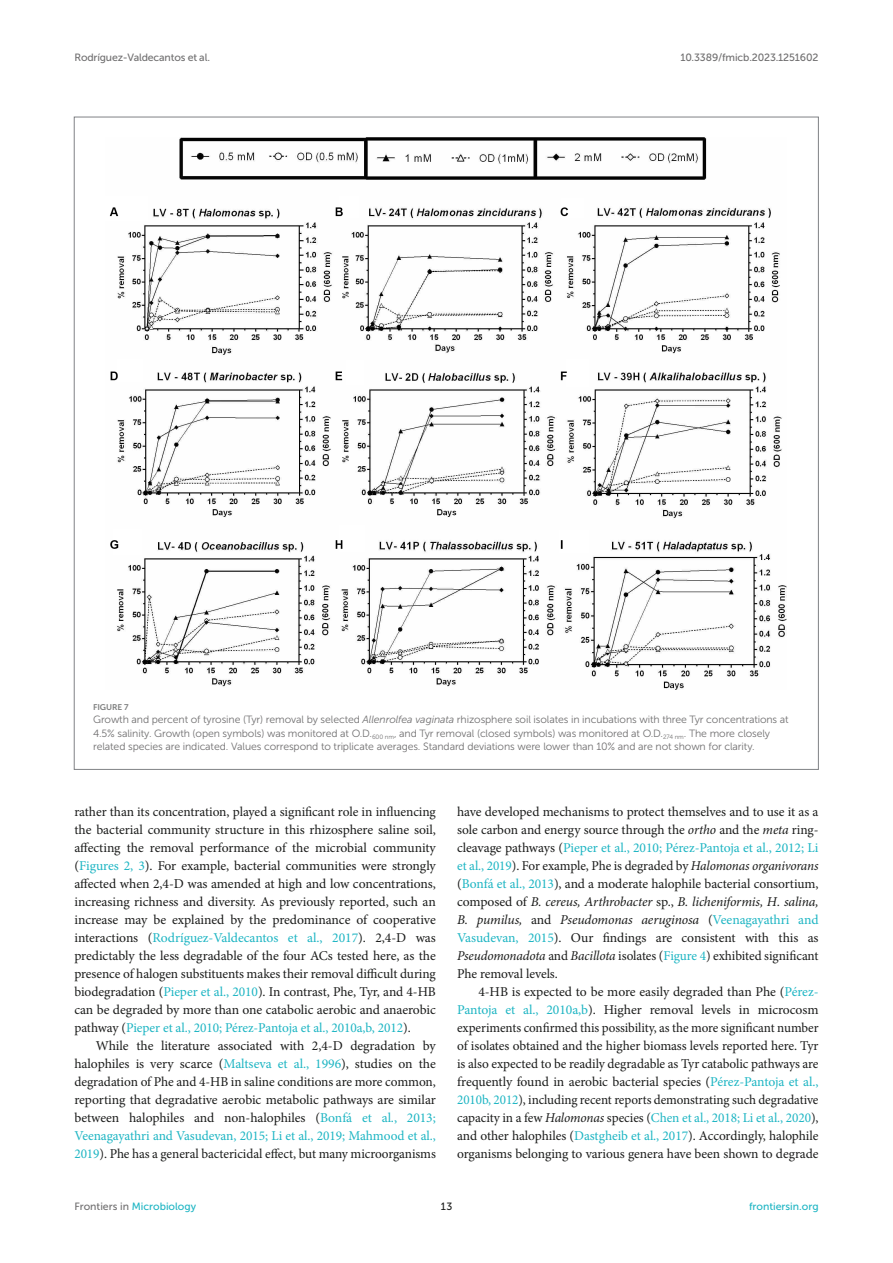
<style>
.page{position:relative;width:893px;height:1263px;background:#fff}
.page>*{position:absolute;margin:0;border:0;box-sizing:border-box;transform-origin:0 0}
.TEXT{font:13.5px/18px "Minion Pro";letter-spacing:-.005em;color:#1b1c1b;text-align:justify}
.FIG_LEG{font:10.5px/13.5px "Museo Sans 300";letter-spacing:-.01em;color:#706f70}
.t1{font:10.5px "Museo Sans 500";letter-spacing:-.015em;color:#706f70}
.t2{font:10.5px "Museo Sans 500";color:#1db5c3}
.t3{font:10.5px "Museo Sans 500";color:#1b1c1b}
.FIG_HD{font:8.25px "Museo Sans 700";letter-spacing:-.01em;color:#7e7f7f}
.s1{font-style:italic}
.s2{color:#1db5c3}
.s3{color:#706f70}
</style>
<div class="page">
<img style="left:109px;top:137px;width:678px;height:553px">
<p class="t1" style="left:74px;top:51px;width:137px">Rodríguez-Valdecantos et al.</p>
<p class="t1" style="left:680px;top:51px;width:140px">10.3389/fmicb.2023.1251602</p>
<p class="FIG_HD" style="left:93px;top:702px;width:37px">FIGURE 7</p>
<p class="FIG_LEG" style="left:93px;top:713px;width:697px">Growth and percent of tyrosine (Tyr) removal by selected <span class="s1">Allenrolfea vaginata</span> rhizosphere soil isolates in incubations with three Tyr concentrations at<br>4.5% salinity. Growth (open symbols) was monitored at O.D.<sub>600</sub> <sub>nm</sub>, and Tyr removal (closed symbols) was monitored at O.D.<sub>274</sub> <sub>nm</sub>. The more closely related species are indicated. Values correspond to triplicate averages. Standard deviations were lower than 10% and are not shown for clarity.</p>
<p class="TEXT" style="left:74px;top:803px;width:363px">rather than its concentration, played a significant role in influencing the bacterial community structure in this rhizosphere saline soil, affecting the removal performance of the microbial community (<span class="s2">Figures 2, 3</span>). For example, bacterial communities were strongly affected when 2,4-D was amended at high and low concentrations, increasing richness and diversity. As previously reported, such an increase may be explained by the predominance of cooperative interactions (<span class="s2">Rodríguez-Valdecantos et al., 2017</span>). 2,4-D was predictably the less degradable of the four ACs tested here, as the presence of halogen substituents makes their removal difficult during biodegradation (<span class="s2">Pieper et al., 2010</span>). In contrast, Phe, Tyr, and 4-HB can be degraded by more than one catabolic aerobic and anaerobic pathway (<span class="s2">Pieper et al., 2010; Pérez-Pantoja et al., 2010a,b, 2012</span>).</p>
<p class="TEXT" style="left:74px;top:1037px;width:363px;text-indent:21px">While the literature associated with 2,4-D degradation by halophiles is very scarce (<span class="s2">Maltseva et al., 1996</span>), studies on the degradation of Phe and 4-HB in saline conditions are more common, reporting that degradative aerobic metabolic pathways are similar between halophiles and non-halophiles (<span class="s2">Bonfá et al., 2013; Veenagayathri and Vasudevan, 2015; Li et al., 2019; Mahmood et al., 2019</span>). Phe has a general bactericidal effect, but many microorganisms</p>
<p class="TEXT" style="left:457px;top:803px;width:363px">have developed mechanisms to protect themselves and to use it as a sole carbon and energy source through the <span class="s1">ortho</span> and the <span class="s1">meta</span> ring&shy;cleavage pathways (<span class="s2">Pieper et al., 2010; Pérez-Pantoja et al., 2012; Li et al., 2019</span>). For example, Phe is degraded by <span class="s1">Halomonas organivorans </span>(<span class="s2">Bonfá et al., 2013</span>), and a moderate halophile bacterial consortium, composed of <span class="s1">B. cereus, Arthrobacter</span> sp., <span class="s1">B. licheniformis, H. salina, B. pumilus,</span> and <span class="s1">Pseudomonas aeruginosa</span> (<span class="s2">Veenagayathri and Vasudevan, 2015</span>). Our findings are consistent with this as <span class="s1">Pseudomonadota</span> and <span class="s1">Bacillota</span> isolates (<span class="s2">Figure 4</span>) exhibited significant Phe removal levels.</p>
<p class="TEXT" style="left:457px;top:983px;width:363px;text-indent:21px">4-HB is expected to be more easily degraded than Phe (<span class="s2">Pérez-Pantoja et al., 2010a,b</span>). Higher removal levels in microcosm experiments confirmed this possibility, as the more significant number of isolates obtained and the higher biomass levels reported here. Tyr is also expected to be readily degradable as Tyr catabolic pathways are frequently found in aerobic bacterial species (<span class="s2">Pérez-Pantoja et al., 2010b, 2012</span>), including recent reports demonstrating such degradative capacity in a few <span class="s1">Halomonas</span> species (<span class="s2">Chen et al., 2018; Li et al., 2020</span>), and other halophiles (<span class="s2">Dastgheib et al., 2017</span>). Accordingly, halophile organisms belonging to various genera have been shown to degrade</p>
<p class="t2" style="left:74px;top:1200px;width:123px"><span class="s3">Frontiers in</span> Microbiology</p>
<p class="t3" style="left:441px;top:1200px;width:13px">13</p>
<p class="t2" style="left:749px;top:1200px;width:71px">frontiersin.org</p>
</div>
